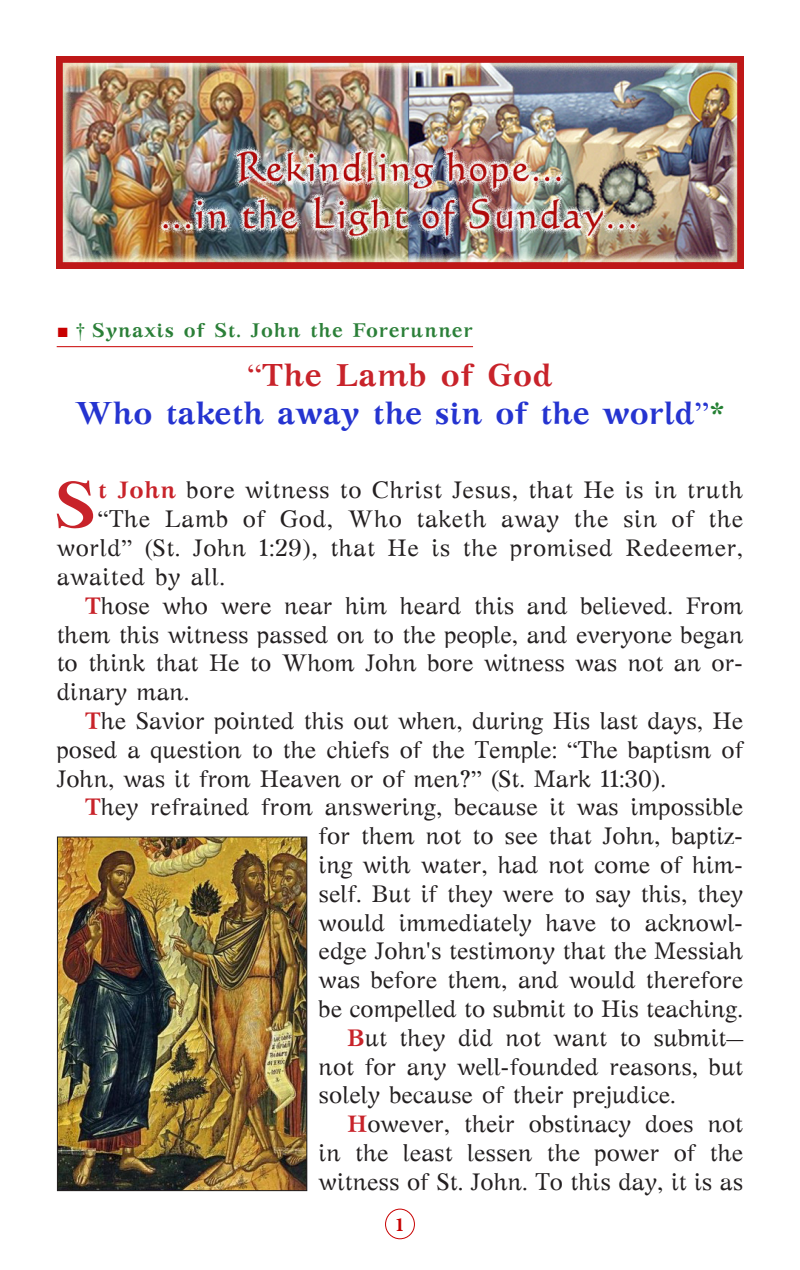
<style>
.page{position:relative;width:800px;height:1270px;background:#fff}
.page>*{position:absolute;margin:0;border:0;box-sizing:border-box;transform-origin:0 0}
.t1{font:700 65.6px "GFS Artemisia";color:#c8232a}
.t2{font:700 32px "GFS Artemisia";color:#2534d0}
.t3{font:700 32px "GFS Artemisia";letter-spacing:.02em;color:#c8232a}
.t4{font:24px/28.8px "GFS Artemisia";color:#231f20;text-align:justify}
.t5{font:24px "GFS Artemisia";letter-spacing:.025em;color:#231f20}
.t6{font:700 20px "GFS Artemisia";letter-spacing:.04em;color:#2b7f38}
.t7{font:700 20px "Minion Pro";color:#c80000}
.s1{font-family:"CTOS New Times Roman Test 1";font-weight:400;color:#c80000}
.s2{font-family:"CTOS New Times Roman Test 1";font-weight:400;color:#258134}
.s3{font-family:"Times New Roman";font-weight:400}
.s4{font-family:"CTOS New Times Bold Test 1";font-weight:400;color:#258134}
.s5{font-weight:700;color:#c8232a}
.s6{font-family:"Times New Roman"}
</style>
<div class="page">
<div style="left:385px;top:1209px;width:30px;height:30px;border:1px solid #c80000;border-radius:50%"></div>
<hr style="left:57px;top:346px;width:416px;height:1px;background:#c80000">
<img style="left:57px;top:57px;width:686px;height:211px">
<img style="left:59px;top:838px;width:246px;height:351px">
<div style="left:57px;top:836px;width:250px;height:355px;border:1px solid #231f20"></div>
<p class="t6" style="left:57px;top:313px;width:418px"><span class="s1">■</span> <span class="s2">†</span> Synaxis of St. John the Forerunner</p>
<p class="t3" style="left:247px;top:348px;width:307px"><span class="s3">“</span>The Lamb of God</p>
<p class="t2" style="left:75px;top:386px;width:652px">Who taketh away the sin of the world<span class="s3">”</span><span class="s4">*</span></p>
<p class="t1" style="left:54px;top:451px;width:44px">S</p>
<p class="t5" style="left:98px;top:472px;width:647px"><span class="s5">t John</span> bore witness to Christ Jesus, that He is in truth</p>
<p class="t5" style="left:98px;top:501px;width:647px"><span class="s6">“</span>The Lamb of God, Who taketh away the sin of the</p>
<p class="t5" style="left:57px;top:530px;width:688px">world<span class="s6">”</span> (St. John 1:29), that He is the promised Redeemer,</p>
<p class="t5" style="left:57px;top:559px;width:170px">awaited by all.</p>
<p class="t4" style="left:57px;top:590px;width:688px;text-indent:28px"><span class="s5">T</span>hose who were near him heard this and believed. From them this witness passed on to the people, and everyone began to think that He to Whom John bore witness was not an or&shy;dinary man.</p>
<p class="t4" style="left:57px;top:705px;width:688px;text-indent:28px"><span class="s5">T</span>he Savior pointed this out when, during His last days, He posed a question to the chiefs of the Temple: <span class="s6">“</span>The baptism of John, was it from Heaven or of men?<span class="s6">”</span> (St. Mark 11:30).</p>
<p class="t4" style="left:319px;top:792px;width:426px;text-indent:-234px"><span class="s5">T</span>hey refrained from answering, because it was impossible for them not to see that John, baptiz&shy;ing with water, had not come of him&shy;self. But if they were to say this, they would immediately have to acknowl&shy;edge John's testimony that the Messiah was before them, and would therefore be compelled to submit to His teaching.</p>
<p class="t4" style="left:319px;top:1022px;width:426px;text-indent:28px"><span class="s5">B</span>ut they did not want to submit— not for any well-founded reasons, but solely because of their prejudice.</p>
<p class="t4" style="left:319px;top:1108px;width:426px;text-indent:28px"><span class="s5">H</span>owever, their obstinacy does not in the least lessen the power of the witness of St. John. To this day, it is as</p>
<p class="t7" style="left:395px;top:1210px;width:11px">1</p>
</div>
